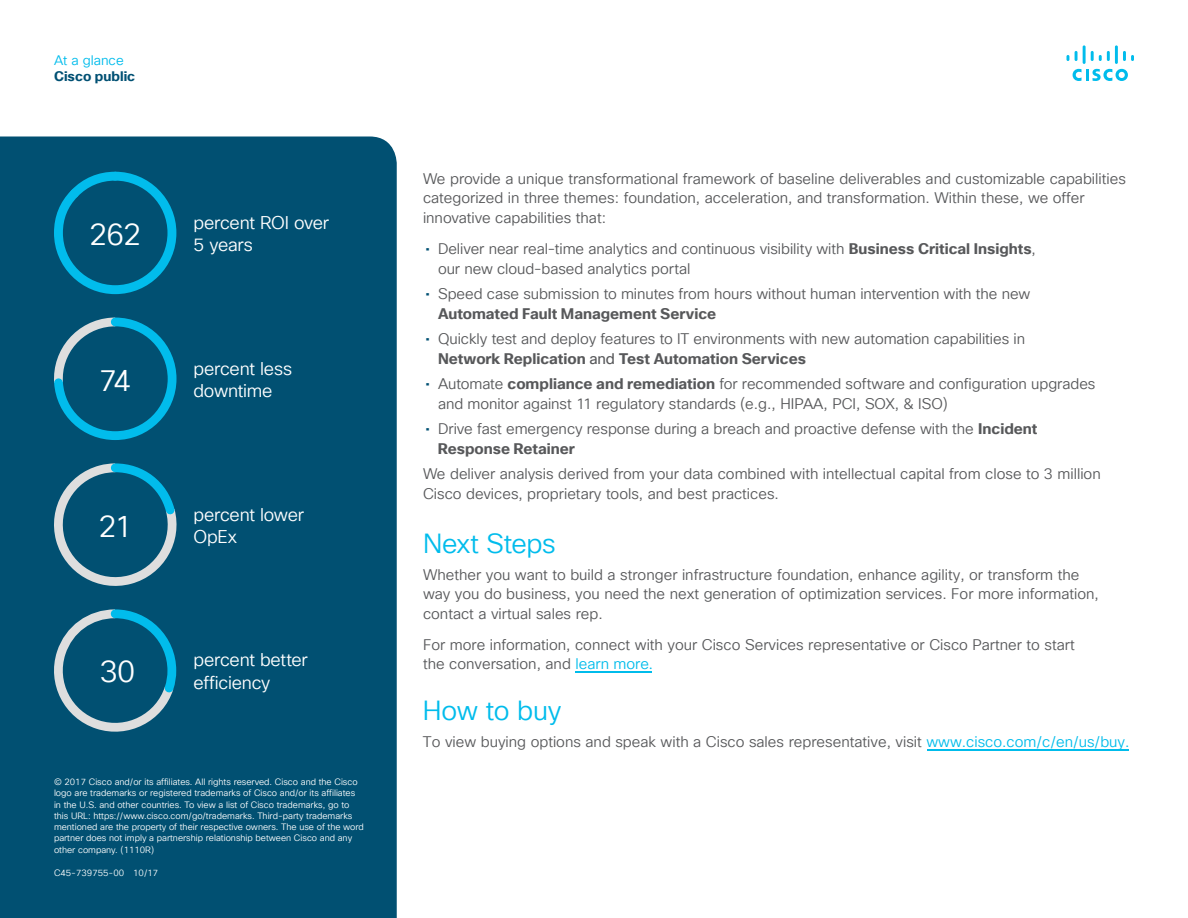
<style>
.page{position:relative;width:1188px;height:918px;background:#fff}
.page>*{position:absolute;margin:0;border:0;box-sizing:border-box;transform-origin:0 0}
.Intro{font:30.3px "Cisco Sans TT Light";letter-spacing:-.045em;color:#fff}
.Body{font:27px "Cisco Sans TT Light";letter-spacing:-.01em;color:#01bcec}
.Intro-2{font:18px "Cisco Sans TT Light";letter-spacing:-.015em;color:#fff}
.Body-2{font:15px/19.5px "Cisco Sans TT Light";color:#57585a}
.t1{font:15px "Cisco Sans TT Light";color:#58595b}
.t2{font:700 13.5px "Cisco Sans TT";color:#005073}
.t3{font:13.5px "Cisco Sans TT Light";color:#01bcec}
.Footer_white{font:9px/11.2px "Cisco Sans TT Light";color:#fff}
.s1{font-family:"Cisco Sans TT";color:#005073}
.s2{font-family:"Cisco Sans TT";font-weight:700}
.s3{font-family:"Cisco Sans TT"}
.s4{color:#58595b}
.s5{color:#00bceb}
.s6{font-family:"Minion Pro";color:#00bceb}
</style>
<div class="page">
<svg style="left:1073px;top:69px;width:55px;height:12px"></svg>
<svg style="left:1067px;top:55px;width:2px;height:6px"></svg>
<svg style="left:1075px;top:51px;width:3px;height:10px"></svg>
<hr style="left:1083px;top:45px;width:3px;height:19px;background:#01bcec">
<svg style="left:1091px;top:51px;width:19px;height:10px"></svg>
<hr style="left:1115px;top:45px;width:3px;height:19px;background:#01bcec">
<svg style="left:1123px;top:51px;width:11px;height:10px"></svg>
<div style="left:0;top:136px;width:397px;height:782px;background:#015072"></div>
<svg style="left:49px;top:313px;width:132px;height:131px;background:#0a6487"></svg>
<svg style="left:41px;top:458px;width:140px;height:140px;background:#1b6583"></svg>
<svg style="left:52px;top:605px;width:129px;height:129px;background:#1d6887"></svg>
<svg style="left:50px;top:167px;width:131px;height:132px;background:#016388"></svg>
<hr style="left:576px;top:672px;width:76px;height:1px;background:#00bceb">
<hr style="left:927px;top:750px;width:202px;height:1px;background:#00bceb">
<p class="t3" style="left:54px;top:51px;width:71px">At a glance</p>
<p class="t2" style="left:54px;top:67px;width:83px">Cisco public</p>
<p class="Intro" style="left:89px;top:215px;width:53px">262</p>
<p class="Intro" style="left:99px;top:360px;width:34px">74</p>
<p class="Intro" style="left:99px;top:506px;width:35px">21</p>
<p class="Intro" style="left:100px;top:652px;width:37px">30</p>
<p class="Intro-2" style="left:194px;top:211px;width:137px">percent ROI over</p>
<p class="Intro-2" style="left:194px;top:233px;width:61px">5 years</p>
<p class="Intro-2" style="left:194px;top:357px;width:100px">percent less</p>
<p class="Intro-2" style="left:194px;top:379px;width:80px">downtime</p>
<p class="Intro-2" style="left:194px;top:503px;width:112px">percent lower</p>
<p class="Intro-2" style="left:194px;top:525px;width:45px">OpEx</p>
<p class="Intro-2" style="left:194px;top:648px;width:116px">percent better</p>
<p class="Intro-2" style="left:194px;top:671px;width:78px">efficiency</p>
<p class="Footer_white" style="left:54px;top:777px;width:311px">© 2017 Cisco and/or its affiliates. All rights reserved. Cisco and the Cisco logo are trademarks or registered trademarks of Cisco and/or its affiliates in the U.S. and other countries. To view a list of Cisco trademarks, go to this URL: https://www.cisco.com/go/trademarks. Third-party trademarks mentioned are the property of their respective owners. The use of the word partner does not imply a partnership relationship between Cisco and any other company. (1110R)</p>
<p class="Footer_white" style="left:54px;top:867px;width:106px">C45-739755-00 10/17</p>
<p class="Body-2" style="left:423px;top:169px;width:704px">We provide a unique transformational framework of baseline deliverables and customizable capabilities categorized in three themes: foundation, acceleration, and transformation. Within these, we offer innovative capabilities that:</p>
<p class="Body-2" style="left:438px;top:240px;width:599px;text-indent:-13px"><span class="s1">•</span> Deliver near real-time analytics and continuous visibility with <span class="s2">Business Critical Insights</span>, our new cloud-based analytics portal</p>
<p class="Body-2" style="left:438px;top:285px;width:594px;text-indent:-13px"><span class="s1">•</span> Speed case submission to minutes from hours without human intervention with the new<br><span class="s2">Automated Fault Management Service</span></p>
<p class="Body-2" style="left:438px;top:330px;width:589px;text-indent:-13px"><span class="s1">•</span> Quickly test and deploy features to IT environments with new automation capabilities in<br><span class="s2">Network Replication</span> <span class="s3">and</span> <span class="s2">Test Automation Services</span></p>
<p class="Body-2" style="left:438px;top:375px;width:659px;text-indent:-13px"><span class="s1">•</span> Automate <span class="s2">compliance and remediation</span> for recommended software and configuration upgrades and monitor against 11 regulatory standards (e.g., HIPAA, PCI, SOX, &amp; ISO)</p>
<p class="Body-2" style="left:438px;top:420px;width:601px;text-indent:-13px"><span class="s1">•</span> Drive fast emergency response during a breach and proactive defense with the <span class="s2">Incident<br>Response Retainer</span></p>
<p class="Body-2" style="left:423px;top:465px;width:679px">We deliver analysis derived from your data combined with intellectual capital from close to 3 million<br>Cisco devices, proprietary tools, and best practices.</p>
<p class="Body" style="left:423px;top:526px;width:134px">Next Steps</p>
<p class="Body-2" style="left:423px;top:565px;width:677px">Whether you want to build a stronger infrastructure foundation, enhance agility, or transform the way you do business, you ne<span class="s4">ed t</span>he next generation of optimization services. For more information, contact a virtual sales rep.</p>
<p class="Body-2" style="left:423px;top:636px;width:653px">For more information, connect with your Cisco Services representative or Cisco Partner to start the conversation, <span class="s4">and</span> <span class="s5">learn more</span><span class="s6">.</span></p>
<h2 class="Body" style="left:423px;top:693px;width:140px">How to buy</h2>
<p class="t1" style="left:423px;top:732px;width:708px">To view buying options and speak with a Cisco sales representative, visit <span class="s5">www.cisco.com/c/en/us/buy.</span></p>
</div>
